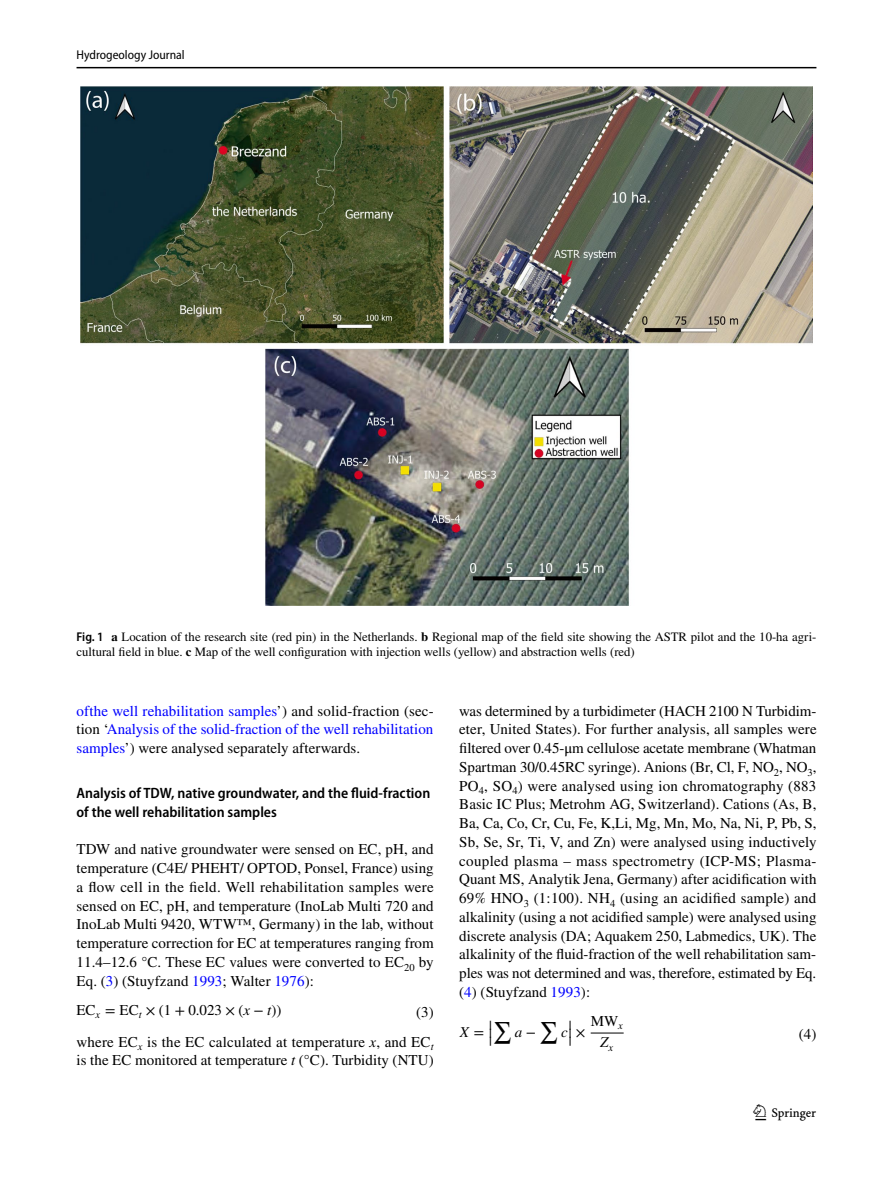
<style>
.page{position:relative;width:893px;height:1187px;background:#fff}
.page>*{position:absolute;margin:0;border:0;box-sizing:border-box;transform-origin:0 0}
.t1{font:22.5px "Springnew Regular 3";color:#000}
.t2{font:15px/18.8px "STIX";letter-spacing:.005em;color:#000;text-align:justify}
.t3{font:15px/18.8px "STIX";letter-spacing:.005em;color:#00f;text-align:justify}
.t4{font:600 semi-condensed 15px/18.8px "Myriad Pro";color:#000}
.t5{font:15px "STIX Math Regular 3";color:#000}
.t6{font:15px "STIX General Italic 3";color:#000}
.t7{font:15px/16.5px "STIX Math Extensions Regular 2";color:#000}
.t8{font:15px "STIX Math Regular 4";color:#000}
.t9{font:12.75px/15px "STIX";color:#000}
.t10{font:semi-condensed 12.75px "Myriad Pro";color:#000}
.s1{font-family:"Myriad Pro";font-weight:600;font-stretch:semi-condensed}
.s2{font-weight:700}
.s3{color:#000}
.s4{color:#00f}
.s5{font-family:"STIX General Regular 3"}
.s6{font-family:"STIX General Italic 2"}
.s7{font-style:italic}
.s8{font-family:"STIX Math Regular 4"}
.s9{font-family:"STIX Math Extensions Regular 2"}
</style>
<div class="page">
<hr style="left:77px;top:67px;width:739px;height:1px;background:#000">
<hr style="left:591px;top:1032px;width:33px;height:1px;background:#000">
<img style="left:81px;top:87px;width:731px;height:519px">
<p class="t10" style="left:77px;top:48px;width:110px">Hydrogeology Journal</p>
<p class="t9" style="left:77px;top:630px;width:741px"><span class="s1">Fig. 1</span> <span class="s2">a</span> Location of the research site (red pin) in the Netherlands. <span class="s2">b</span> Regional map of the field site showing the ASTR pilot and the 10-ha agri&shy;cultural field in blue. <span class="s2">c</span> Map of the well configuration with injection wells (yellow) and abstraction wells (red)</p>
<p class="t3" style="left:77px;top:702px;width:359px">ofthe well rehabilitation samples<span class="s3">’) and solid-fraction (sec&shy;tion ‘</span>Analysis of the solid-fraction of the well rehabilitation samples<span class="s3">’) were analysed separately afterwards.</span></p>
<p class="t4" style="left:77px;top:783px;width:355px">Analysis of TDW, native groundwater, and the fluid‑fraction of the well rehabilitation samples</p>
<p class="t2" style="left:77px;top:840px;width:359px">TDW and native groundwater were sensed on EC, pH, and temperature (C4E/ PHEHT/ OPTOD, Ponsel, France) using a flow cell in the field. Well rehabilitation samples were sensed on EC, pH, and temperature (InoLab Multi 720 and InoLab Multi 9420, WTW™, Germany) in the lab, without temperature correction for EC at temperatures ranging from 11.4–12.6 °C. These EC values were converted to EC<sub>20</sub> by Eq. (<span class="s4">3</span>) (Stuyfzand <span class="s4">1993</span>; Walter <span class="s4">1976</span>):</p>
<p class="t5" style="left:76px;top:1003px;width:207px">EC<sub>x</sub> = EC<sub>t</sub> × (<span class="s5">1</span> + <span class="s5">0.023</span> × (<span class="s6">x</span> − <span class="s6">t</span>))</p>
<p class="t2" style="left:416px;top:1003px;width:19px">(3)</p>
<p class="t2" style="left:77px;top:1033px;width:359px">where EC<sub>x</sub> is the EC calculated at temperature <span class="s7">x</span>, and EC<sub>t </sub>is the EC monitored at temperature <span class="s7">t</span> (°C). Turbidity (NTU)</p>
<p class="t2" style="left:459px;top:702px;width:359px">was determined by a turbidimeter (HACH 2100 N Turbidim&shy;eter, United States). For further analysis, all samples were filtered over 0.45-μm cellulose acetate membrane (Whatman Spartman 30/0.45RC syringe). Anions (Br, Cl, F, NO<sub>2</sub>, NO<sub>3</sub>, PO<sub>4</sub>, SO<sub>4</sub>) were analysed using ion chromatography (883<br>Basic IC Plus; Metrohm AG, Switzerland). Cations (As, B, Ba, Ca, Co, Cr, Cu, Fe, K,Li, Mg, Mn, Mo, Na, Ni, P, Pb, S, Sb, Se, Sr, Ti, V, and Zn) were analysed using inductively coupled plasma – mass spectrometry (ICP-MS; Plasma-Quant MS, Analytik Jena, Germany) after acidification with 69% HNO<sub>3</sub> (1:100). NH<sub>4</sub> (using an acidified sample) and alkalinity (using a not acidified sample) were analysed using discrete analysis (DA; Aquakem 250, Labmedics, UK). The alkalinity of the fluid-fraction of the well rehabilitation sam&shy;ples was not determined and was, therefore, estimated by Eq. (<span class="s4">4</span>) (Stuyfzand <span class="s4">1993</span>):</p>
<p class="t6" style="left:460px;top:1022px;width:35px">X <span class="s8">=</span> <span class="s9">|</span></p>
<p class="t2" style="left:799px;top:1025px;width:19px">(4)</p>
<p class="t7" style="left:568px;top:1015px;width:6px">| |</p>
<p class="t8" style="left:591px;top:1014px;width:34px">MW<sub>x</sub></p>
<p class="t7" style="left:488px;top:1015px;width:6px">| |</p>
<p class="t7" style="left:493px;top:1009px;width:21px">∑</p>
<p class="t6" style="left:515px;top:1022px;width:23px">a<span class="s8">−</span></p>
<p class="t7" style="left:539px;top:1009px;width:21px">∑</p>
<p class="t6" style="left:561px;top:1022px;width:26px">c<span class="s9">|</span><span class="s8">×</span></p>
<p class="t6" style="left:600px;top:1033px;width:15px">Z<sub>x</sub></p>
<h1 class="t1" style="left:755px;top:1104px;width:62px">1 3</h1>
</div>
